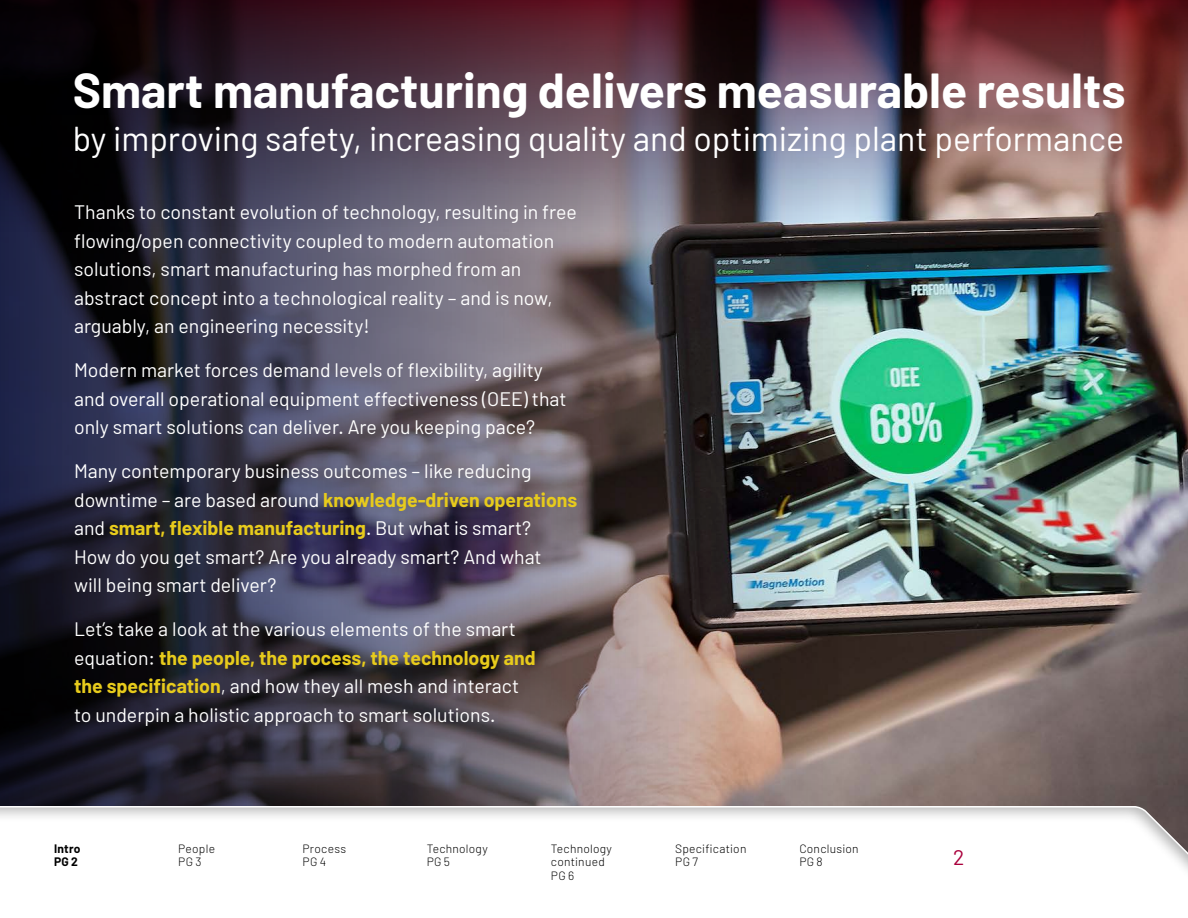
<style>
.page{position:relative;width:1188px;height:918px;background:#fff}
.page>*{position:absolute;margin:0;border:0;box-sizing:border-box;transform-origin:0 0}
.t1{font:700 48px "Barlow";color:#fff}
.t2{font:34.5px "Barlow";color:#fff}
.t3{font:21px "Barlow";color:#aa003c}
.t4{font:19.5px/28.5px "Barlow";color:#fff}
.t5{font:300 12px/13.5px "Barlow";letter-spacing:.02em;color:#000}
.t6{font:700 12px/13.5px "Barlow";letter-spacing:.02em;color:#000}
.s1{font-weight:700;color:#e7cb1c}
</style>
<div class="page">
<img style="left:972px;top:266px;width:216px;height:529px">
<img style="left:0;top:266px;width:972px;height:529px">
<img style="left:0;top:0;width:1188px;height:266px">
<div style="left:0;top:795px;width:1188px;height:123px;background:#000;opacity:.3"></div>
<svg style="left:0;top:805px;width:1188px;height:113px"></svg>
<h1 class="t1" style="left:73px;top:61px;width:1054px">Smart manufacturing delivers measurable results</h1>
<h2 class="t2" style="left:73px;top:117px;width:1053px">by improving safety, increasing quality and optimizing plant performance</h2>
<p class="t4" style="left:74px;top:198px;width:504px">Thanks to constant evolution of technology, resulting in free flowing/open connectivity coupled to modern automation solutions, smart manufacturing has morphed from an abstract concept into a technological reality – and is now, arguably, an engineering necessity!</p>
<p class="t4" style="left:74px;top:356px;width:494px">Modern market forces demand levels of flexibility, agility and overall operational equipment effectiveness (OEE) that only smart solutions can deliver. Are you keeping pace?</p>
<p class="t4" style="left:74px;top:457px;width:505px">Many contemporary business outcomes – like reducing downtime – are based around <span class="s1">knowledge-driven operations </span>and <span class="s1">smart, flexible manufacturing</span>. But what is smart?<br>How do you get smart? Are you already smart? And what<br>will being smart deliver?</p>
<p class="t4" style="left:74px;top:615px;width:463px">Let’s take a look at the various elements of the smart equation: <span class="s1">the people, the process, the technology and the specification</span>, and how they all mesh and interact to underpin a holistic approach to smart solutions.</p>
<p class="t6" style="left:54px;top:842px;width:28px">Intro<br>PG 2</p>
<p class="t5" style="left:178px;top:841px;width:38px">People<br>PG 3</p>
<p class="t5" style="left:302px;top:841px;width:45px">Process<br>PG 4</p>
<p class="t5" style="left:427px;top:841px;width:63px">Technology<br>PG 5</p>
<p class="t5" style="left:551px;top:841px;width:63px">Technology continued<br>PG 6</p>
<p class="t5" style="left:675px;top:841px;width:73px">Specification<br>PG 7</p>
<p class="t5" style="left:799px;top:841px;width:61px">Conclusion<br>PG 8</p>
<p class="t3" style="left:953px;top:844px;width:13px">2</p>
</div>
